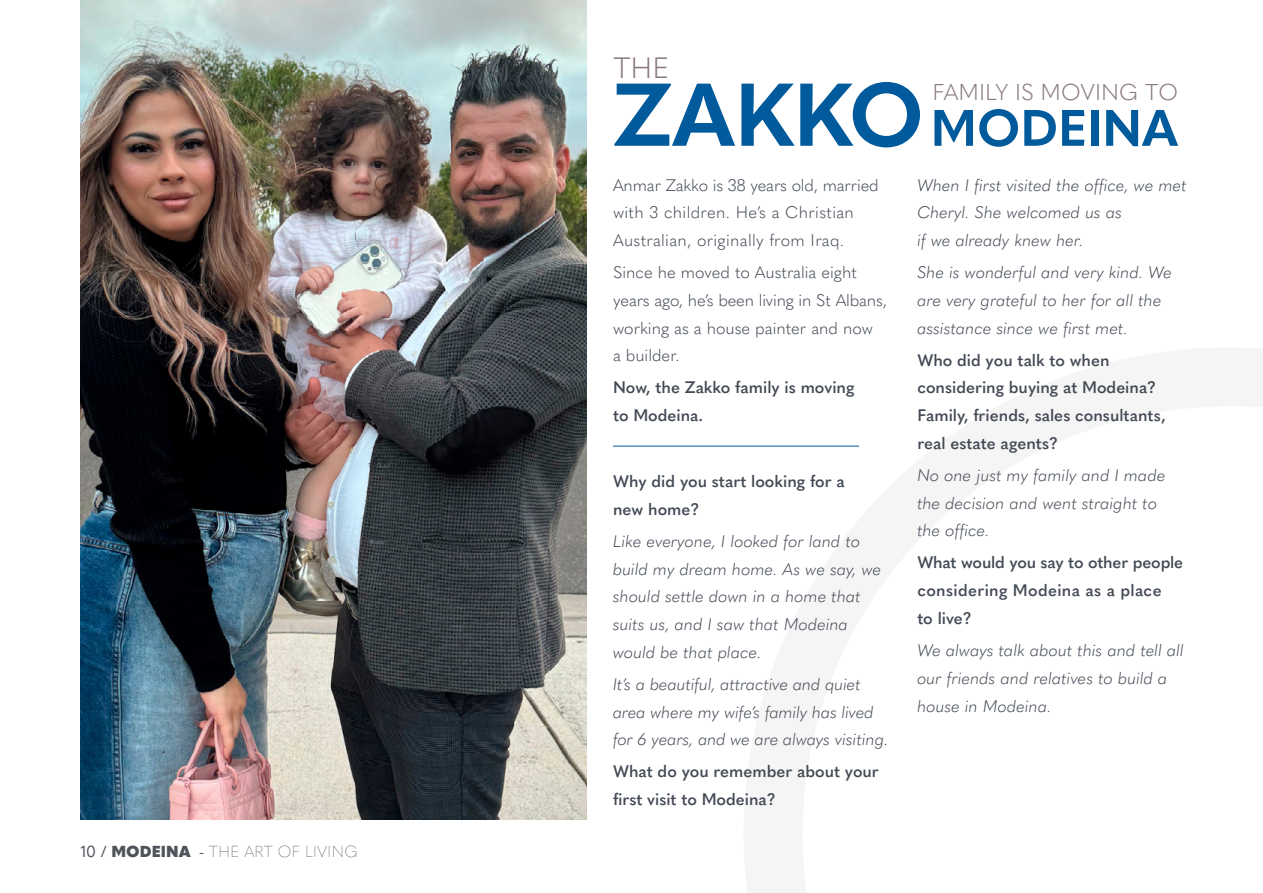
<style>
.page{position:relative;width:1263px;height:893px;background:#fff}
.page>*{position:absolute;margin:0;border:0;box-sizing:border-box;transform-origin:0 0}
.t1{font:700 50.55px "Quasimoda";color:#005a9b}
.t2{font:300 29.1px "Quasimoda";color:#8a7984}
.t3{font:300 22.65px "Quasimoda";color:#8a7984}
.t4{font:italic 300 16.5px/27.8px "Quasimoda";color:#434a55}
.t5{font:600 16.5px/27.8px "Quasimoda";color:#434a55}
.t6{font:300 16.5px/27.8px "Quasimoda";color:#434a55}
.t7{font:300 16.5px/27.8px "Quasimoda";letter-spacing:.02em;color:#434a55}
.t8{font:100 15.75px "Quasimoda";color:#50535a}
.s1{font-weight:400}
.s2{font-weight:900}
.s3{font-size:87.75px}
</style>
<div class="page">
<img style="left:81px;top:0;width:506px;height:820px">
<hr style="left:613px;top:446px;width:246px;height:1px;background:#005a9b">
<p class="t8" style="left:81px;top:839px;width:279px"><span class="s1">10 /</span> <span class="s2">MODEINA</span> <span class="s1">-</span> THE ART OF LIVING</p>
<h2 class="t2" style="left:613px;top:45px;width:57px">THE</h2>
<h1 class="t1" style="left:613px;top:89px;width:566px"><span class="s3">ZAKKO</span>MODEINA</h1>
<h3 class="t3" style="left:932px;top:75px;width:247px">FAMILY IS MOVING TO</h3>
<p class="t7" style="left:613px;top:170px;width:267px">Anmar Zakko is 38 years old, married with 3 children. He’s a Christian<br>Australian, originally from Iraq.</p>
<p class="t6" style="left:613px;top:257px;width:275px">Since he moved to Australia eight years ago, he’s been living in St Albans, working as a house painter and now<br>a builder.</p>
<p class="t5" style="left:613px;top:372px;width:243px">Now, the Zakko family is moving to Modeina.</p>
<p class="t5" style="left:613px;top:466px;width:233px">Why did you start looking for a new home?</p>
<p class="t4" style="left:613px;top:526px;width:270px">Like everyone, I looked for land to build my dream home. As we say, we should settle down in a home that suits us, and I saw that Modeina would be that place.</p>
<p class="t4" style="left:613px;top:669px;width:277px">It’s a beautiful, attractive and quiet area where my wife’s family has lived for 6 years, and we are always visiting.</p>
<p class="t5" style="left:613px;top:757px;width:267px">What do you remember about your first visit to Modeina?</p>
<p class="t4" style="left:917px;top:170px;width:271px">When I first visited the office, we met<br>Cheryl. She welcomed us as<br>if we already knew her.</p>
<p class="t4" style="left:917px;top:257px;width:256px">She is wonderful and very kind. We are very grateful to her for all the assistance since we first met.</p>
<p class="t5" style="left:917px;top:345px;width:250px">Who did you talk to when considering buying at Modeina?<br>Family, friends, sales consultants, real estate agents?</p>
<p class="t4" style="left:917px;top:460px;width:250px">No one just my family and I made the decision and went straight to the office.</p>
<p class="t5" style="left:917px;top:548px;width:267px">What would you say to other people considering Modeina as a place<br>to live?</p>
<p class="t4" style="left:917px;top:635px;width:268px">We always talk about this and tell all our friends and relatives to build a house in Modeina.</p>
</div>
